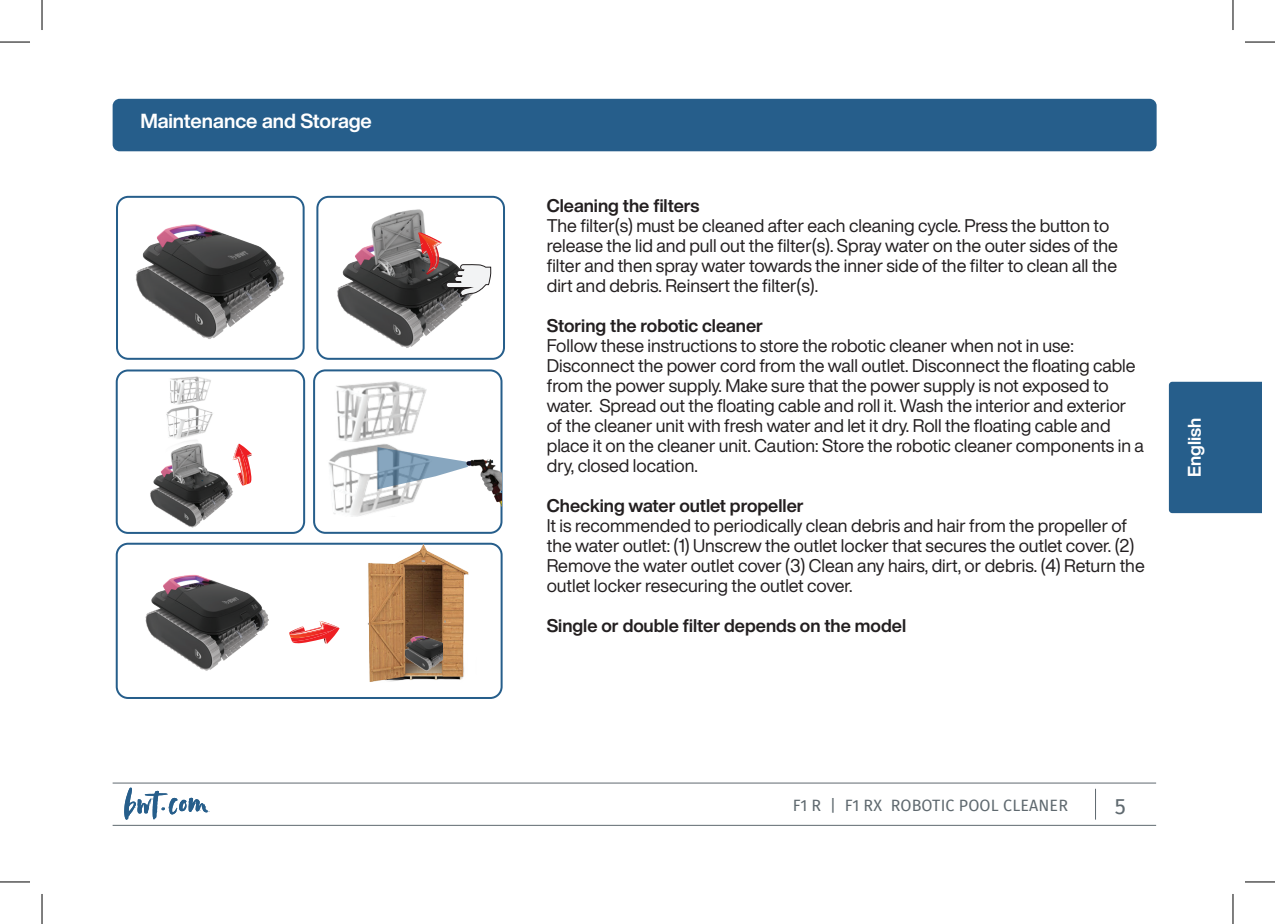
<style>
.page{position:relative;width:1275px;height:924px;background:#fff}
.page>*{position:absolute;margin:0;border:0;box-sizing:border-box;transform-origin:0 0}
.t1{font:22px "Fira Sans";color:#5f696f}
.t2{font:700 20px "Helvetica Now Display";color:#fff}
.t3{font:18px/20px "Helvetica Now Display";color:#231f20}
.t4{font:700 18px "Helvetica Now Display";color:#231f20}
.t5{font:700 18px "Helvetica Now Display";color:#fff}
.t6{font:16px "Fira Sans";letter-spacing:.01em;color:#5f696f}
</style>
<div class="page">
<div style="left:1168px;top:381px;width:93px;height:132px;background:#265e8b"></div>
<hr style="left:113px;top:824px;width:1043px;height:1px;background:#5f696f">
<hr style="left:113px;top:782px;width:1043px;height:1px;background:#5f696f">
<hr style="left:1095px;top:788px;width:1px;height:31px;background:#5f696f">
<svg style="left:124px;top:787px;width:84px;height:32px"></svg>
<div style="left:113px;top:99px;width:1043px;height:52px;background:#265e8b;border-radius:7px"></div>
<img style="left:117px;top:224px;width:182px;height:134px">
<div style="left:116px;top:196px;width:189px;height:163px;border:2px solid #265e8b;border-radius:11px"></div>
<div style="left:316px;top:196px;width:189px;height:163px;border:2px solid #265e8b;border-radius:11px"></div>
<div style="left:313px;top:369px;width:189px;height:164px;border:2px solid #265e8b;border-radius:11px"></div>
<div style="left:116px;top:369px;width:189px;height:164px;border:2px solid #265e8b;border-radius:11px"></div>
<div style="left:116px;top:542px;width:386px;height:156px;border:2px solid #265e8b;border-radius:11px"></div>
<img style="left:342px;top:542px;width:150px;height:140px">
<svg style="left:289px;top:621px;width:51px;height:23px"></svg>
<img style="left:134px;top:371px;width:121px;height:163px">
<img style="left:328px;top:381px;width:99px;height:135px">
<svg style="left:377px;top:447px;width:88px;height:42px"></svg>
<img style="left:405px;top:631px;width:37px;height:47px">
<img style="left:145px;top:574px;width:124px;height:97px">
<img style="left:316px;top:197px;width:183px;height:161px">
<svg style="left:418px;top:232px;width:73px;height:64px"></svg>
<img style="left:465px;top:452px;width:37px;height:54px">
<hr style="left:0;top:42px;width:30px;height:1px;background:#000">
<hr style="left:1245px;top:42px;width:30px;height:1px;background:#000">
<hr style="left:0;top:881px;width:30px;height:1px;background:#000">
<hr style="left:1245px;top:881px;width:30px;height:1px;background:#000">
<hr style="left:42px;top:0;width:1px;height:30px;background:#000">
<hr style="left:42px;top:893px;width:1px;height:30px;background:#000">
<hr style="left:1232px;top:0;width:1px;height:30px;background:#000">
<hr style="left:1232px;top:893px;width:1px;height:30px;background:#000">
<p class="t2" style="left:140px;top:107px;width:233px">Maintenance and Storage</p>
<p class="t4" style="left:547px;top:193px;width:154px">Cleaning the filters</p>
<p class="t3" style="left:547px;top:215px;width:572px">The filter(s) must be cleaned after each cleaning cycle. Press the button to release the lid and pull out the filter(s). Spray water on the outer sides of the filter and then spray water towards the inner side of the filter to clean all the dirt and debris. Reinsert the filter(s).</p>
<p class="t4" style="left:547px;top:313px;width:218px">Storing the robotic cleaner</p>
<p class="t3" style="left:547px;top:335px;width:598px">Follow these instructions to store the robotic cleaner when not in use:<br>Disconnect the power cord from the wall outlet. Disconnect the floating cable from the power supply. Make sure that the power supply is not exposed to water. Spread out the floating cable and roll it. Wash the interior and exterior of the cleaner unit with fresh water and let it dry. Roll the floating cable and place it on the cleaner unit. Caution: Store the robotic cleaner components in a dry, closed location.</p>
<p class="t4" style="left:547px;top:493px;width:258px">Checking water outlet propeller</p>
<p class="t3" style="left:547px;top:515px;width:599px">It is recommended to periodically clean debris and hair from the propeller of the water outlet: (1) Unscrew the outlet locker that secures the outlet cover. (2)<br>Remove the water outlet cover (3) Clean any hairs, dirt, or debris. (4) Return the outlet locker resecuring the outlet cover.</p>
<p class="t4" style="left:547px;top:613px;width:361px">Single or double filter depends on the model</p>
<p class="t5" style="left:1182px;top:476px;width:61px;rotate:-90deg">English</p>
<p class="t6" style="left:793px;top:793px;width:277px">F1 R | F1 RX ROBOTIC POOL CLEANER</p>
<p class="t1" style="left:1114px;top:789px;width:13px">5</p>
</div>
